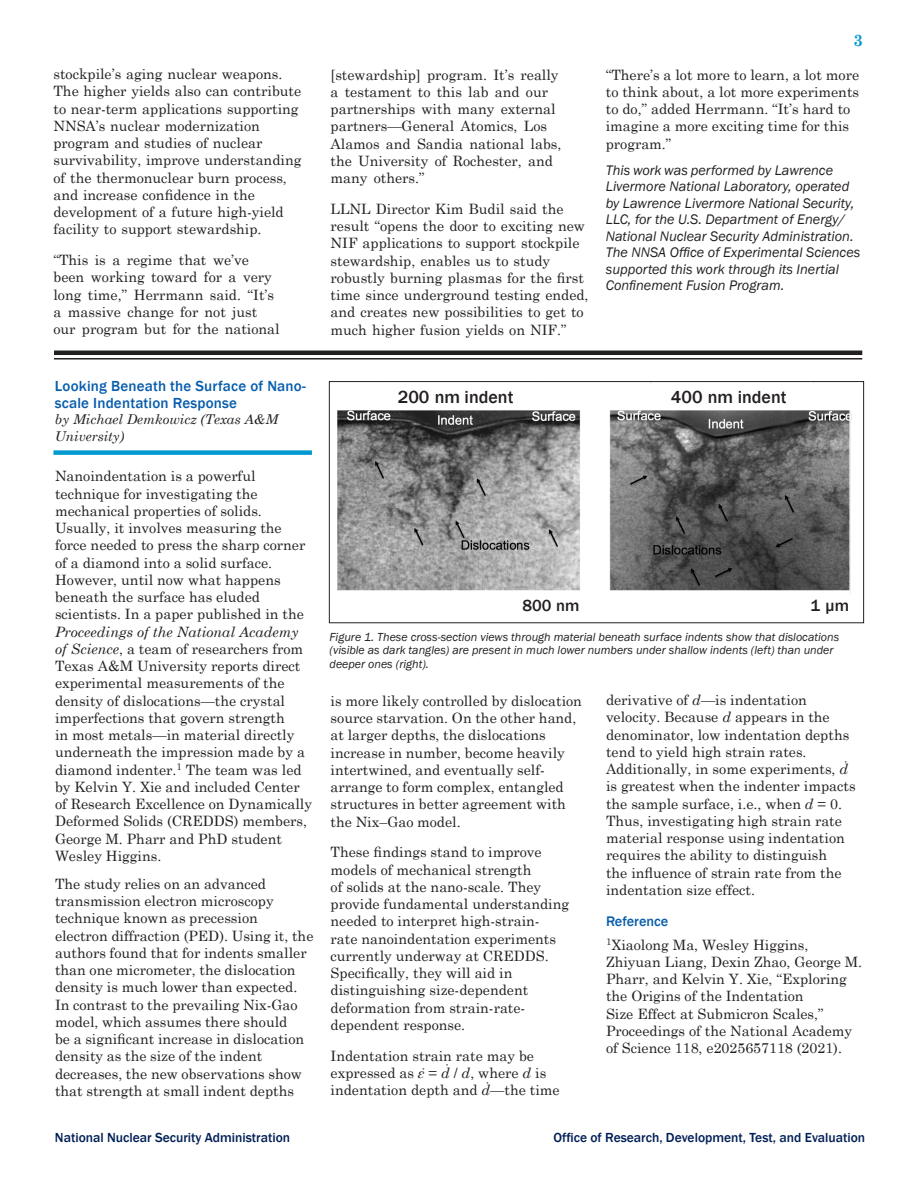
<style>
.page{position:relative;width:918px;height:1188px;background:#fff}
.page>*{position:absolute;margin:0;border:0;box-sizing:border-box;transform-origin:0 0}
.Subheading_Text{font:500 18px "Franklin Gothic";color:#231f20}
.Subheading_Text-2{font:500 16.5px "Franklin Gothic";color:#231f20}
.t1{font:700 16.5px "Century Schoolbook";color:#009ad0}
.Subheading{font:500 15px/16.5px "Franklin Gothic";letter-spacing:.01em;color:#075dac}
.Body_Text{font:14.25px/17.2px "Century Schoolbook";color:#231f20}
.Body_Text-2{font:italic 14.25px/16.5px "Franklin Gothic";color:#231f20}
.Subheading-2{font:500 14.25px "Franklin Gothic";color:#075dac}
.Subheading_Text-3{font:14.25px "Century Schoolbook";color:#231f20}
.t2{font:500 13.5px "Franklin Gothic";color:#001f56}
.Subheading-3{font:italic 13.5px/16.5px "Century Schoolbook";color:#231f20}
.Captions{font:italic 12px/13.5px "Franklin Gothic";color:#231f20}
.s1{font-style:italic}
</style>
<div class="page">
<div style="left:53px;top:450px;width:259px;height:5px;background:#009ad0"></div>
<hr style="left:54px;top:351px;width:808px;height:4px;background:#231f20">
<hr style="left:54px;top:358px;width:808px;height:2px;background:#231f20">
<img style="left:338px;top:383px;width:514px;height:211px">
<div style="left:335px;top:384px;width:521px;height:26px;background:#fff"></div>
<div style="left:329px;top:381px;width:535px;height:242px;border:1px solid #231f20"></div>
<p class="Body_Text" style="left:53px;top:64px;width:249px">stockpile’s aging nuclear weapons.<br>The higher yields also can contribute to near-term applications supporting NNSA’s nuclear modernization program and studies of nuclear survivability, improve understanding of the thermonuclear burn process, and increase confidence in the development of a future high-yield facility to support stewardship.</p>
<p class="Body_Text" style="left:53px;top:250px;width:228px">“This is a regime that we’ve been working toward for a very long time,” Herrmann said. “It’s a massive change for not just our program but for the national</p>
<p class="Body_Text" style="left:331px;top:65px;width:232px">[stewardship] program. It’s really a testament to this lab and our partnerships with many external partners—General Atomics, Los<br>Alamos and Sandia national labs, the University of Rochester, and many others.”</p>
<p class="Body_Text" style="left:331px;top:199px;width:259px">LLNL Director Kim Budil said the result “opens the door to exciting new NIF applications to support stockpile stewardship, enables us to study robustly burning plasmas for the first time since underground testing ended, and creates new possibilities to get to much higher fusion yields on NIF.”</p>
<p class="t1" style="left:854px;top:28px;width:11px">3</p>
<p class="Body_Text" style="left:606px;top:65px;width:255px">“There’s a lot more to learn, a lot more to think about, a lot more experiments to do,” added Herrmann. “It’s hard to imagine a more exciting time for this program.”</p>
<p class="Body_Text-2" style="left:606px;top:162px;width:256px">This work was performed by Lawrence Livermore National Laboratory, operated by Lawrence Livermore National Security, LLC, for the U.S. Department of Energy/ National Nuclear Security Administration.<br>The NNSA Office of Experimental Sciences supported this work through its Inertial Confinement Fusion Program.</p>
<p class="Subheading" style="left:55px;top:378px;width:252px">Looking Beneath the Surface of Nano&shy;scale Indentation Response</p>
<p class="Subheading-3" style="left:55px;top:411px;width:225px">by Michael Demkowicz (Texas A&amp;M<br>University)</p>
<p class="Body_Text" style="left:55px;top:466px;width:259px">Nanoindentation is a powerful technique for investigating the mechanical properties of solids.<br>Usually, it involves measuring the force needed to press the sharp corner of a diamond into a solid surface.<br>However, until now what happens beneath the surface has eluded scientists. In a paper published in the <span class="s1">Proceedings of the National Academy of Science</span>, a team of researchers from Texas A&amp;M University reports direct experimental measurements of the density of dislocations—the crystal imperfections that govern strength<br>in most metals—in material directly underneath the impression made by a diamond indenter.<sup>1</sup> The team was led by Kelvin Y. Xie and included Center of Research Excellence on Dynamically Deformed Solids (CREDDS) members, George M. Pharr and PhD student Wesley Higgins.</p>
<p class="Body_Text" style="left:55px;top:874px;width:260px">The study relies on an advanced transmission electron microscopy technique known as precession electron diffraction (PED). Using it, the authors found that for indents smaller than one micrometer, the dislocation density is much lower than expected.<br>In contrast to the prevailing Nix-Gao model, which assumes there should<br>be a significant increase in dislocation density as the size of the indent decreases, the new observations show that strength at small indent depths</p>
<p class="Subheading_Text" style="left:398px;top:386px;width:117px">200 nm indent</p>
<p class="Subheading_Text" style="left:671px;top:386px;width:117px">400 nm indent</p>
<p class="Subheading_Text-2" style="left:522px;top:596px;width:59px">800 nm</p>
<p class="Subheading_Text-2" style="left:811px;top:596px;width:40px">1 µm</p>
<p class="Captions" style="left:330px;top:630px;width:511px">Figure 1. These cross-section views through material beneath surface indents show that dislocations (visible as dark tangles) are present in much lower numbers under shallow indents (left) than under deeper ones (right).</p>
<p class="Body_Text" style="left:331px;top:691px;width:253px">is more likely controlled by dislocation source starvation. On the other hand, at larger depths, the dislocations increase in number, become heavily intertwined, and eventually self&shy;arrange to form complex, entangled structures in better agreement with the Nix–Gao model.</p>
<p class="Body_Text" style="left:331px;top:842px;width:240px">These findings stand to improve models of mechanical strength<br>of solids at the nano-scale. They provide fundamental understanding needed to interpret high-strain&shy;rate nanoindentation experiments currently underway at CREDDS.<br>Specifically, they will aid in distinguishing size-dependent deformation from strain-rate&shy;dependent response.</p>
<p class="Body_Text" style="left:331px;top:1046px;width:231px">Indentation strain rate may be expressed as <span class="s1">ε</span> = <span class="s1">d</span> / <span class="s1">d</span>, where <span class="s1">d</span> is indentation depth and <span class="s1">d</span>—the time</p>
<p class="Subheading_Text-3" style="left:445px;top:1057px;width:6px">˙</p>
<p class="Subheading_Text-3" style="left:421px;top:1061px;width:6px">˙</p>
<p class="Subheading_Text-3" style="left:485px;top:1074px;width:6px">˙</p>
<p class="Body_Text" style="left:606px;top:690px;width:251px">derivative of <span class="s1">d</span>—is indentation velocity. Because <span class="s1">d</span> appears in the denominator, low indentation depths tend to yield high strain rates.<br>Additionally, in some experiments, <span class="s1">d </span>is greatest when the indenter impacts the sample surface, i.e., when <span class="s1">d</span> = 0.<br>Thus, investigating high strain rate material response using indentation requires the ability to distinguish<br>the influence of strain rate from the indentation size effect.</p>
<p class="Subheading-2" style="left:606px;top:912px;width:64px">Reference</p>
<p class="Body_Text" style="left:606px;top:935px;width:258px"><sup>1</sup>Xiaolong Ma, Wesley Higgins, Zhiyuan Liang, Dexin Zhao, George M.<br>Pharr, and Kelvin Y. Xie, “Exploring the Origins of the Indentation<br>Size Effect at Submicron Scales,” Proceedings of the National Academy of Science 118, e2025657118 (2021).</p>
<p class="Subheading_Text-3" style="left:843px;top:754px;width:6px">˙</p>
<p class="t2" style="left:55px;top:1129px;width:237px">National Nuclear Security Administration</p>
<p class="t2" style="left:553px;top:1129px;width:313px">Office of Research, Development, Test, and Evaluation</p>
</div>
